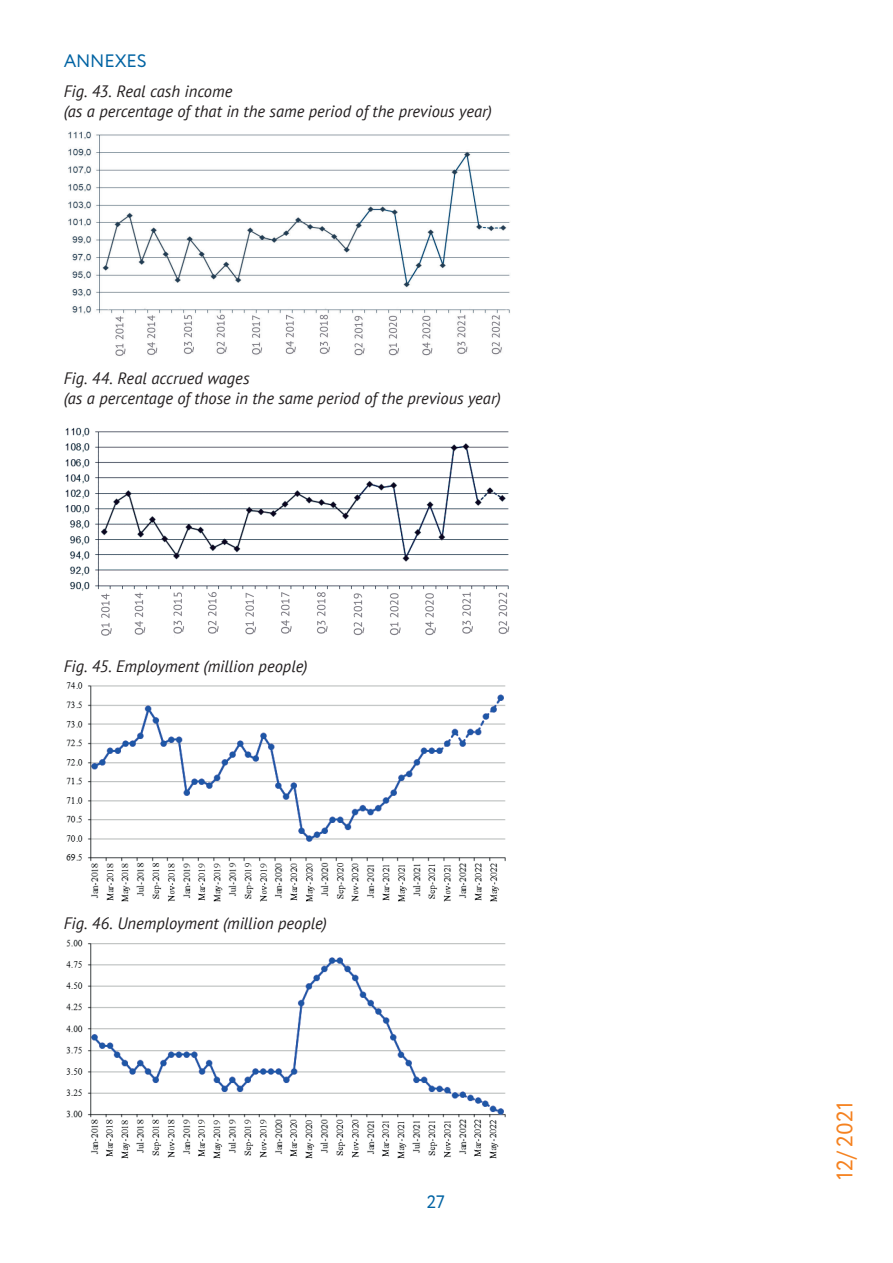
<style>
.page{position:relative;width:893px;height:1263px;background:#fff}
.page>*{position:absolute;margin:0;border:0;box-sizing:border-box;transform-origin:0 0}
.t1{font:22.5px "Circe";color:#f58220}
.t2{font:18px "Circe";letter-spacing:-.015em;color:#0163a3}
.t3{font:italic 16.5px/19.8px "PT Sans";color:#231f20}
</style>
<div class="page">
<img style="left:68px;top:131px;width:442px;height:225px">
<img style="left:65px;top:427px;width:445px;height:209px">
<img style="left:66px;top:682px;width:440px;height:220px">
<img style="left:66px;top:939px;width:440px;height:220px">
<p class="t2" style="left:64px;top:49px;width:84px">ANNEXES</p>
<p class="t3" style="left:64px;top:81px;width:430px">Fig. 43. Real cash income<br>(as a percentage of that in the same period of the previous year)</p>
<p class="t3" style="left:64px;top:368px;width:439px">Fig. 44. Real accrued wages<br>(as a percentage of those in the same period of the previous year)</p>
<p class="t3" style="left:64px;top:656px;width:245px">Fig. 45. Employment (million people)</p>
<p class="t3" style="left:64px;top:913px;width:265px">Fig. 46. Unemployment (million people)</p>
<p class="t2" style="left:427px;top:1190px;width:19px">27</p>
<h1 class="t1" style="left:830px;top:1179px;width:79px;rotate:-90deg">12/ 2021</h1>
</div>
